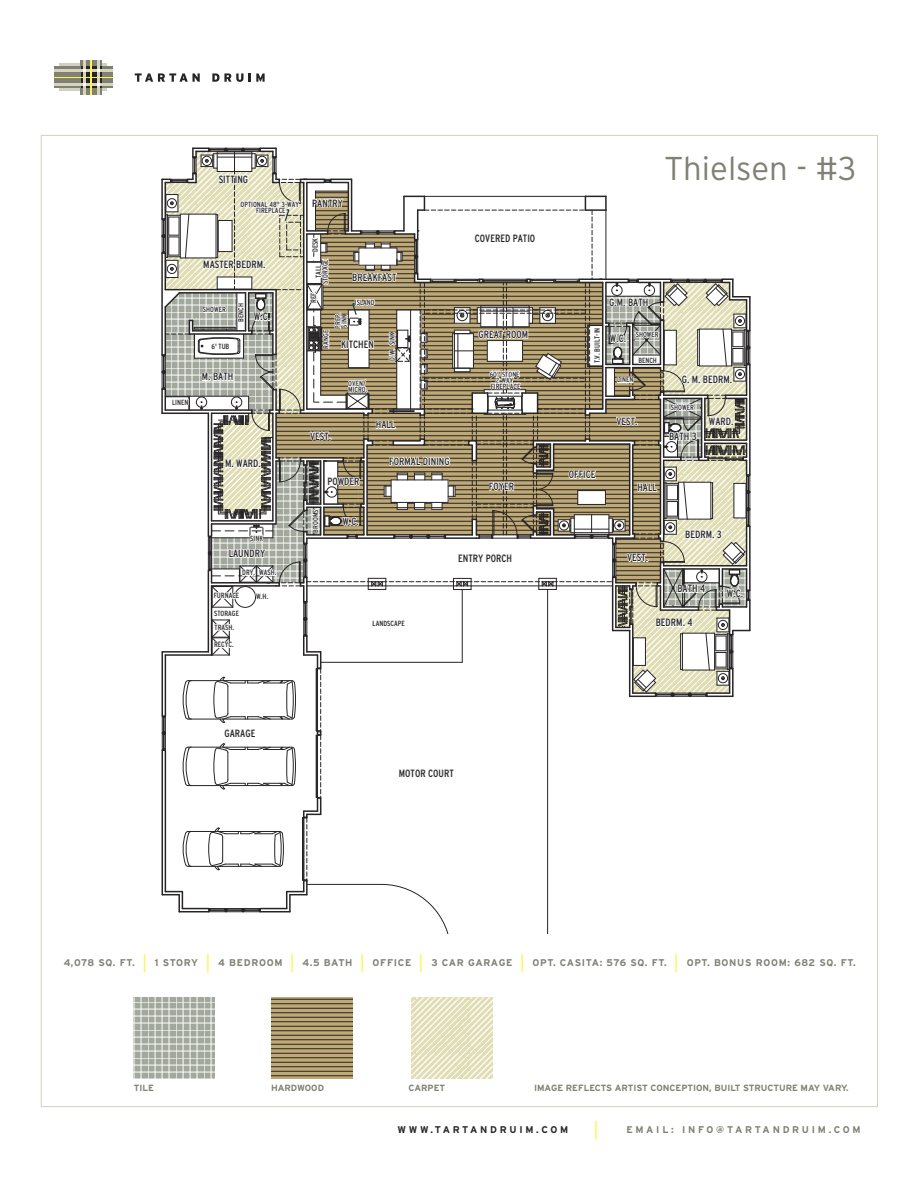
<style>
.page{position:relative;width:918px;height:1188px;background:#fff}
.page>*{position:absolute;margin:0;border:0;box-sizing:border-box;transform-origin:0 0}
.t1{font:300 33px "Interstate";color:#808074}
.t2{font:300 18.75px "Interstate";color:#fff353}
.t3{font:condensed 10.5px "Interstate";color:#272525}
.t4{font:700 9.75px "Interstate";letter-spacing:.07em;color:#808074}
.t5{font:700 9.75px "Interstate";letter-spacing:.28em;color:#808074}
.t6{font:700 9.75px "Interstate";letter-spacing:.28em;color:#272425}
.t7{font:700 9px "Interstate";color:#808074}
.t8{font:condensed 7.5px/6px "Interstate";color:#272425;text-align:center}
.s1{font-weight:300;font-size:18.75px;color:#fff353}
</style>
<div class="page">
<svg style="left:59px;top:64px;width:21px;height:27px"></svg>
<div style="left:80px;top:88px;width:22px;height:6px;background:#808074"></div>
<div style="left:80px;top:60px;width:22px;height:7px;background:#808074"></div>
<div style="left:80px;top:67px;width:22px;height:21px;background:#272425"></div>
<div style="left:54px;top:67px;width:26px;height:21px;background:#808074"></div>
<hr style="left:54px;top:83px;width:29px;height:3px;background:#d6d4bd">
<hr style="left:54px;top:69px;width:29px;height:3px;background:#d6d4bd">
<svg style="left:83px;top:60px;width:29px;height:34px"></svg>
<hr style="left:54px;top:77px;width:58px;height:1px;background:#fff353">
<hr style="left:91px;top:60px;width:1px;height:34px;background:#fff353">
<svg style="left:135px;top:73px;width:65px;height:9px"></svg>
<svg style="left:212px;top:73px;width:31px;height:9px"></svg>
<svg style="left:249px;top:73px;width:16px;height:9px"></svg>
<hr style="left:161px;top:179px;width:2px;height:40px;background:#272425">
<hr style="left:161px;top:253px;width:2px;height:102px;background:#272425">
<hr style="left:161px;top:389px;width:2px;height:24px;background:#272425">
<svg style="left:162px;top:148px;width:589px;height:785px"></svg>
<svg style="left:134px;top:997px;width:81px;height:81px;background:#b7bbb2"></svg>
<svg style="left:271px;top:997px;width:81px;height:81px;background:#9c8b63"></svg>
<svg style="left:412px;top:997px;width:81px;height:81px;fill:#e1ddb3"></svg>
<p class="t8" style="left:172px;top:399px;width:18px">LINEN</p>
<p class="t3" style="left:219px;top:173px;width:31px">SITTING</p>
<p class="t8" style="left:241px;top:201px;width:60px">OPTIONAL 48" 3-WAY<br>FIREPLACE</p>
<p class="t3" style="left:312px;top:197px;width:32px">PANTRY</p>
<p class="t8" style="left:312px;top:252px;width:16px;rotate:-90deg">DESK</p>
<p class="t3" style="left:475px;top:233px;width:62px">COVERED PATIO</p>
<p class="t3" style="left:203px;top:258px;width:64px">MASTER BEDRM.</p>
<p class="t8" style="left:203px;top:306px;width:24px">SHOWER</p>
<p class="t8" style="left:212px;top:343px;width:19px">6' TUB</p>
<p class="t8" style="left:238px;top:322px;width:20px;rotate:-90deg">BENCH</p>
<p class="t3" style="left:254px;top:311px;width:18px">W.C.</p>
<p class="t8" style="left:315px;top:284px;width:27px;line-height:6.6px;rotate:-90deg">TALL<br>STORAGE</p>
<p class="t8" style="left:311px;top:303px;width:14px;rotate:-90deg">REF.</p>
<p class="t8" style="left:323px;top:349px;width:20px;rotate:-90deg">RANGE</p>
<p class="t3" style="left:352px;top:271px;width:46px">BREAKFAST</p>
<p class="t8" style="left:355px;top:299px;width:21px">ISLAND</p>
<p class="t8" style="left:335px;top:329px;width:18px;line-height:6.4px;text-align:left;rotate:-90deg">PREP.<br>SINK</p>
<p class="t8" style="left:389px;top:361px;width:30px;rotate:-90deg">D.W. SINK</p>
<p class="t3" style="left:341px;top:339px;width:34px">KITCHEN</p>
<p class="t3" style="left:478px;top:328px;width:51px">GREAT ROOM</p>
<p class="t3" style="left:202px;top:371px;width:33px">M. BATH</p>
<p class="t8" style="left:348px;top:380px;width:21px;text-align:left">OVEN/<br>MICRO.</p>
<p class="t8" style="left:490px;top:371px;width:32px">60" STONE<br>2-WAY<br>FIREPLACE</p>
<p class="t3" style="left:225px;top:458px;width:37px">M. WARD.</p>
<p class="t8" style="left:250px;top:535px;width:14px">SINK</p>
<p class="t3" style="left:229px;top:548px;width:38px">LAUNDRY</p>
<p class="t8" style="left:242px;top:570px;width:36px">DRY. WASH.</p>
<p class="t8" style="left:214px;top:592px;width:27px">FURNACE</p>
<p class="t8" style="left:256px;top:594px;width:14px">W.H.</p>
<p class="t8" style="left:215px;top:624px;width:21px">TRASH.</p>
<p class="t8" style="left:214px;top:642px;width:21px">RECYC.</p>
<p class="t8" style="left:214px;top:610px;width:27px">STORAGE</p>
<p class="t3" style="left:310px;top:430px;width:23px">VEST.</p>
<p class="t8" style="left:312px;top:533px;width:25px;rotate:-90deg">BROOMS</p>
<p class="t3" style="left:327px;top:476px;width:34px">POWDER</p>
<p class="t3" style="left:343px;top:515px;width:18px">W.C.</p>
<p class="t3" style="left:376px;top:419px;width:21px">HALL</p>
<p class="t3" style="left:389px;top:455px;width:62px">FORMAL DINING</p>
<p class="t3" style="left:489px;top:480px;width:27px">FOYER</p>
<p class="t3" style="left:458px;top:553px;width:55px">ENTRY PORCH</p>
<p class="t8" style="left:373px;top:620px;width:34px">LANDSCAPE</p>
<p class="t3" style="left:224px;top:727px;width:33px">GARAGE</p>
<p class="t3" style="left:399px;top:768px;width:57px">MOTOR COURT</p>
<h1 class="t1" style="left:664px;top:150px;width:194px">Thielsen - #3</h1>
<p class="t8" style="left:594px;top:363px;width:37px;rotate:-90deg">T.V. BUILT-IN</p>
<p class="t3" style="left:609px;top:296px;width:41px">G.M. BATH</p>
<p class="t3" style="left:610px;top:333px;width:18px">W.C.</p>
<p class="t8" style="left:636px;top:331px;width:24px">SHOWER</p>
<p class="t8" style="left:638px;top:357px;width:20px">BENCH</p>
<p class="t8" style="left:617px;top:377px;width:18px">LINEN</p>
<p class="t3" style="left:616px;top:415px;width:23px">VEST.</p>
<p class="t3" style="left:682px;top:373px;width:52px">G. M. BEDRM.</p>
<p class="t8" style="left:671px;top:404px;width:24px">SHOWER</p>
<p class="t3" style="left:669px;top:430px;width:29px">BATH 3</p>
<p class="t3" style="left:709px;top:415px;width:26px">WARD.</p>
<p class="t3" style="left:569px;top:469px;width:28px">OFFICE</p>
<p class="t3" style="left:637px;top:481px;width:21px">HALL</p>
<p class="t3" style="left:627px;top:552px;width:23px">VEST.</p>
<p class="t3" style="left:685px;top:528px;width:38px">BEDRM. 3</p>
<p class="t3" style="left:677px;top:583px;width:29px">BATH 4</p>
<p class="t3" style="left:656px;top:617px;width:38px">BEDRM. 4</p>
<p class="t3" style="left:727px;top:587px;width:18px">W.C.</p>
<p class="t4" style="left:64px;top:957px;width:794px">4,078 SQ. FT. <span class="s1">|</span> 1 STORY <span class="s1">|</span> 4 BEDROOM <span class="s1">|</span> 4.5 BATH <span class="s1">|</span> OFFICE <span class="s1">|</span> 3 CAR GARAGE <span class="s1">|</span> OPT. CASITA: 576 SQ. FT. <span class="s1">|</span> OPT. BONUS ROOM: 682 SQ. FT.</p>
<p class="t7" style="left:134px;top:1083px;width:22px">TILE</p>
<p class="t7" style="left:271px;top:1083px;width:55px">HARDWOOD</p>
<p class="t7" style="left:409px;top:1083px;width:38px">CARPET</p>
<p class="t7" style="left:534px;top:1083px;width:316px">IMAGE REFLECTS ARTIST CONCEPTION, BUILT STRUCTURE MAY VARY.</p>
<p class="t6" style="left:397px;top:1124px;width:172px">WWW.TARTANDRUIM.COM</p>
<h2 class="t2" style="left:593px;top:1119px;width:7px">|</h2>
<p class="t5" style="left:626px;top:1124px;width:236px">EMAIL: INFO@TARTANDRUIM.COM</p>
</div>
